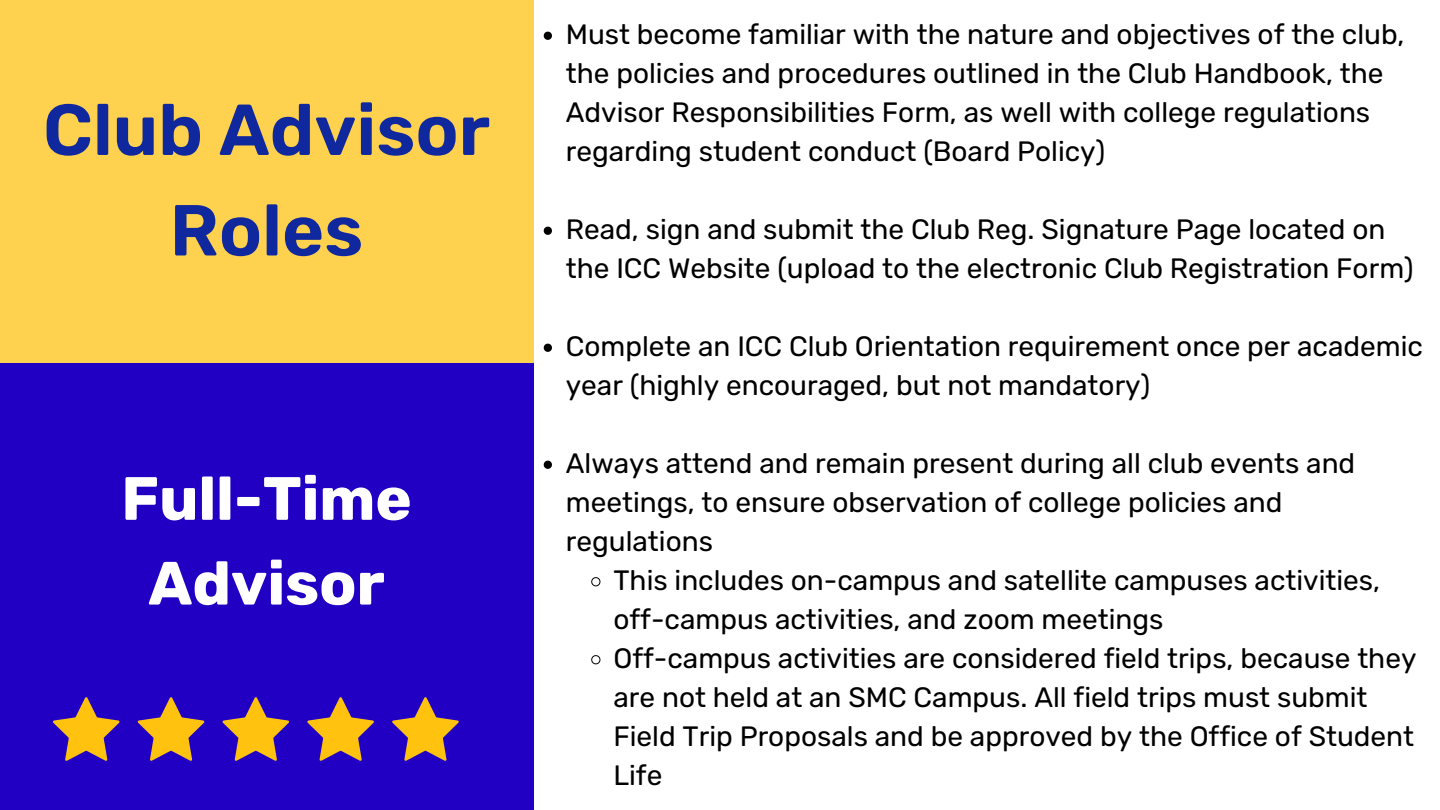
<style>
.page{position:relative;width:1440px;height:810px;background:#fff}
.page>*{position:absolute;margin:0;border:0;box-sizing:border-box;transform-origin:0 0}
.t1{font:600 72px/100.5px "Rubik";color:#10289e;text-align:center}
.t2{font:700 61px/84.8px "Rubik";color:#fff;text-align:center}
.t3{font:28px/39px "Rubik";color:#000}
</style>
<div class="page">
<div style="left:0;top:0;width:533px;height:810px;background:#2100c4"></div>
<div style="left:0;top:0;width:533px;height:362px;background:#fed14f"></div>
<svg style="left:53px;top:697px;width:406px;height:64px"></svg>
<svg style="left:544px;top:32px;width:8px;height:8px"></svg>
<svg style="left:544px;top:227px;width:8px;height:8px"></svg>
<svg style="left:544px;top:344px;width:8px;height:8px"></svg>
<svg style="left:544px;top:461px;width:8px;height:8px"></svg>
<svg style="left:591px;top:577px;width:10px;height:10px"></svg>
<svg style="left:591px;top:655px;width:10px;height:10px"></svg>
<p class="t1" style="left:43px;top:80px;width:449px">Club Advisor<br>Roles</p>
<p class="t2" style="left:121px;top:457px;width:292px">Full-Time<br>Advisor</p>
<p class="t3" style="left:566px;top:15px;width:840px">Must become familiar with the nature and objectives of the club, the policies and procedures outlined in the Club Handbook, the Advisor Responsibilities Form, as well with college regulations regarding student conduct (Board Policy)</p>
<p class="t3" style="left:566px;top:210px;width:849px">Read, sign and submit the Club Reg. Signature Page located on the ICC Website (upload to the electronic Club Registration Form)</p>
<p class="t3" style="left:566px;top:327px;width:859px">Complete an ICC Club Orientation requirement once per academic year (highly encouraged, but not mandatory)</p>
<p class="t3" style="left:566px;top:444px;width:791px">Always attend and remain present during all club events and meetings, to ensure observation of college policies and regulations</p>
<p class="t3" style="left:613px;top:561px;width:768px">This includes on-campus and satellite campuses activities, off-campus activities, and zoom meetings</p>
<p class="t3" style="left:613px;top:639px;width:805px">Off-campus activities are considered field trips, because they are not held at an SMC Campus. All field trips must submit Field Trip Proposals and be approved by the Office of Student Life</p>
</div>
